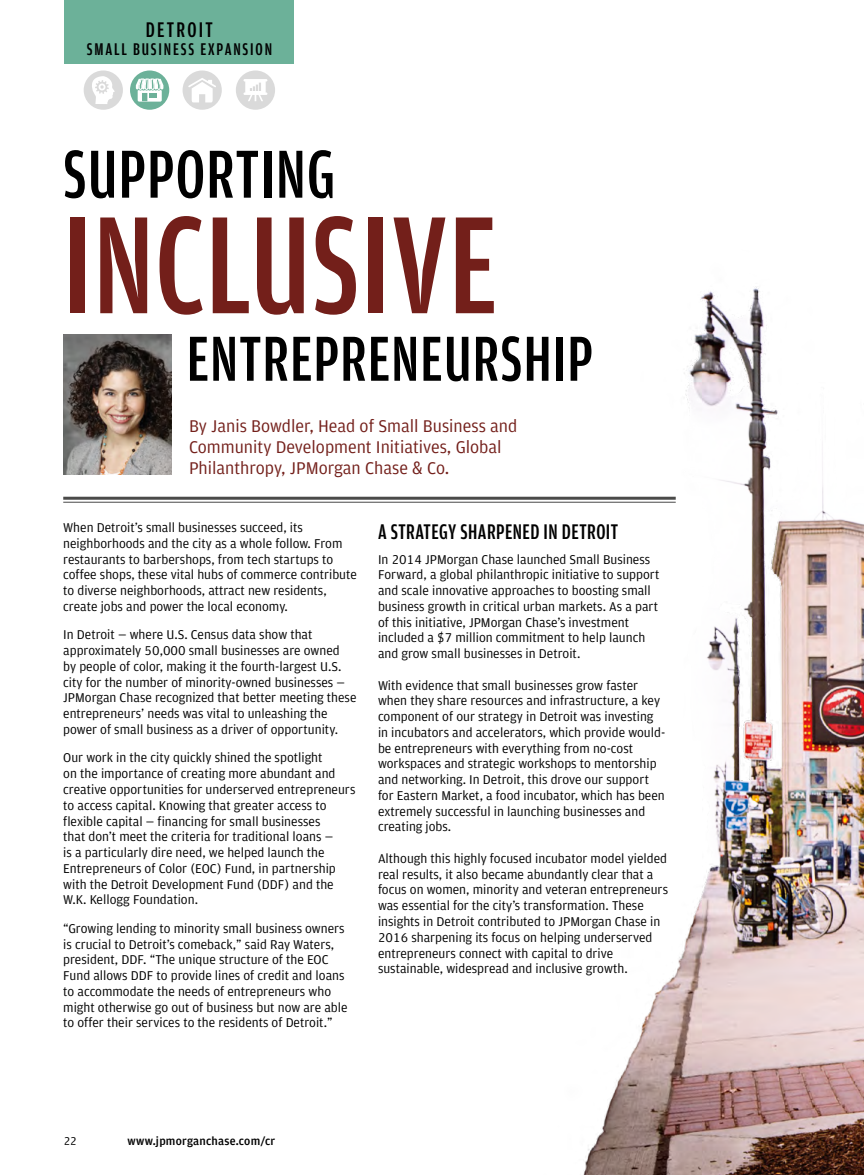
<style>
.page{position:relative;width:864px;height:1175px;background:#fff}
.page>*{position:absolute;margin:0;border:0;box-sizing:border-box;transform-origin:0 0}
.DJS-HEADING_-_H2{font:500 147px "Amplitude Comp";letter-spacing:.01em;color:#731f1a}
.DJS-HEADING_-_H2-2{font:500 72px "Amplitude Comp";letter-spacing:.02em;color:#000}
.DJS-HEADING_-_H2-3{font:500 67.5px "Amplitude Comp";letter-spacing:.02em;color:#000}
.DSBE-subheading_-_P{font:500 22.5px "Amplitude Comp";letter-spacing:.02em;color:#000}
.Running_head_-_P{font:500 22.5px "Amplitude Comp";letter-spacing:.1em;color:#000}
.By_Janis_-_P{font:18px/21px "Amplitude TF";color:#731f1a}
.Running_head_-_P-2{font:500 18px "Amplitude Comp";letter-spacing:.1em;color:#000}
.Bodycopy_-_P{font:13.5px/15.8px "Amplitude TF";color:#000}
.t1{font:700 12px "Amplitude TF";letter-spacing:.02em;color:#000}
.t2{font:12px "Amplitude TF";color:#000}
</style>
<div class="page">
<img style="left:510px;top:286px;width:354px;height:888px">
<div style="left:64px;top:0;width:229px;height:64px;background:#6cb199"></div>
<div style="left:84px;top:70px;width:39px;height:40px;background:#dadada;border-radius:50%"></div>
<div style="left:130px;top:70px;width:39px;height:40px;background:#6cb199;border-radius:50%"></div>
<div style="left:183px;top:70px;width:39px;height:40px;background:#dadada;border-radius:50%"></div>
<div style="left:236px;top:70px;width:39px;height:40px;background:#dadada;border-radius:50%"></div>
<svg style="left:92px;top:76px;width:23px;height:28px"></svg>
<svg style="left:136px;top:78px;width:27px;height:24px"></svg>
<div style="left:142px;top:93px;width:5px;height:8px;background:#6cb199"></div>
<div style="left:149px;top:93px;width:8px;height:5px;background:#6cb199"></div>
<svg style="left:188px;top:78px;width:28px;height:24px"></svg>
<svg style="left:243px;top:79px;width:24px;height:22px"></svg>
<img style="left:64px;top:334px;width:108px;height:141px">
<hr style="left:63px;top:497px;width:613px;height:3px;background:#4a4a49">
<hr style="left:63px;top:502px;width:613px;height:1px;background:#4a4a49">
<p class="Running_head_-_P" style="left:146px;top:18px;width:69px">DETROIT</p>
<p class="Running_head_-_P-2" style="left:87px;top:40px;width:187px">SMALL BUSINESS EXPANSION</p>
<h2 class="DJS-HEADING_-_H2-2" style="left:63px;top:136px;width:273px">SUPPORTING</h2>
<h2 class="DJS-HEADING_-_H2" style="left:63px;top:187px;width:436px">INCLUSIVE</h2>
<h2 class="DJS-HEADING_-_H2-3" style="left:187px;top:323px;width:408px">ENTREPRENEURSHIP</h2>
<p class="By_Janis_-_P" style="left:189px;top:416px;width:330px">By Janis Bowdler, Head of Small Business and<br>Community Development Initiatives, Global<br>Philanthropy, JPMorgan Chase &amp; Co.</p>
<p class="Bodycopy_-_P" style="left:63px;top:520px;width:295px">When Detroit’s small businesses succeed, its neighborhoods and the city as a whole follow. From restaurants to barbershops, from tech startups to coffee shops, these vital hubs of commerce contribute to diverse neighborhoods, attract new residents, create jobs and power the local economy.</p>
<p class="Bodycopy_-_P" style="left:63px;top:627px;width:295px">In Detroit — where U.S. Census data show that approximately 50,000 small businesses are owned<br>by people of color, making it the fourth-largest U.S. city for the number of minority-owned businesses — JPMorgan Chase recognized that better meeting these entrepreneurs’ needs was vital to unleashing the power of small business as a driver of opportunity.</p>
<p class="Bodycopy_-_P" style="left:63px;top:750px;width:294px">Our work in the city quickly shined the spotlight<br>on the importance of creating more abundant and creative opportunities for underserved entrepreneurs to access capital. Knowing that greater access to flexible capital — financing for small businesses<br>that don’t meet the criteria for traditional loans —<br>is a particularly dire need, we helped launch the Entrepreneurs of Color (EOC) Fund, in partnership with the Detroit Development Fund (DDF) and the W.K. Kellogg Foundation.</p>
<p class="Bodycopy_-_P" style="left:63px;top:920px;width:286px">“Growing lending to minority small business owners is crucial to Detroit’s comeback,” said Ray Waters, president, DDF. “The unique structure of the EOC Fund allows DDF to provide lines of credit and loans to accommodate the needs of entrepreneurs who might otherwise go out of business but now are able to offer their services to the residents of Detroit.”</p>
<p class="DSBE-subheading_-_P" style="left:378px;top:520px;width:242px">A STRATEGY SHARPENED IN DETROIT</p>
<p class="Bodycopy_-_P" style="left:378px;top:551px;width:283px">In 2014 JPMorgan Chase launched Small Business Forward, a global philanthropic initiative to support and scale innovative approaches to boosting small business growth in critical urban markets. As a part of this initiative, JPMorgan Chase’s investment included a $7 million commitment to help launch and grow small businesses in Detroit.</p>
<p class="Bodycopy_-_P" style="left:378px;top:677px;width:289px">With evidence that small businesses grow faster when they share resources and infrastructure, a key component of our strategy in Detroit was investing in incubators and accelerators, which provide would&shy;be entrepreneurs with everything from no-cost workspaces and strategic workshops to mentorship and networking. In Detroit, this drove our support for Eastern Market, a food incubator, which has been extremely successful in launching businesses and creating jobs.</p>
<p class="Bodycopy_-_P" style="left:378px;top:850px;width:292px">Although this highly focused incubator model yielded real results, it also became abundantly clear that a focus on women, minority and veteran entrepreneurs was essential for the city’s transformation. These insights in Detroit contributed to JPMorgan Chase in 2016 sharpening its focus on helping underserved entrepreneurs connect with capital to drive sustainable, widespread and inclusive growth.</p>
<p class="t2" style="left:64px;top:1134px;width:15px">22</p>
<p class="t1" style="left:128px;top:1134px;width:149px">www.jpmorganchase.com/cr</p>
</div>
